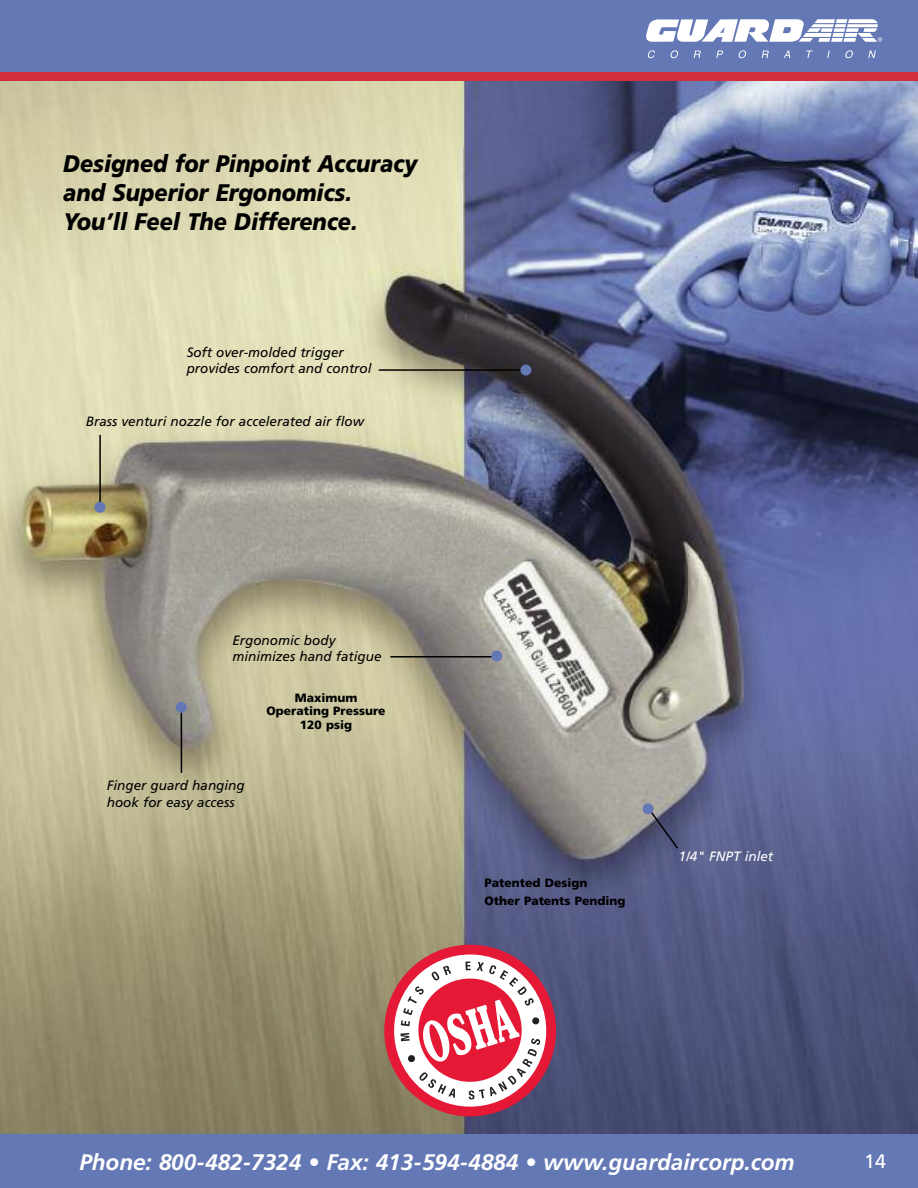
<style>
.page{position:relative;width:918px;height:1188px;background:#fff}
.page>*{position:absolute;margin:0;border:0;box-sizing:border-box;transform-origin:0 0}
.t1{font:italic 900 24px/28.7px "Frutiger";color:#000;scale:.9 1}
.t2{font:italic 700 22.5px "Frutiger";color:#fff}
.t3{font:19.5px "Frutiger";color:#fff}
.t4{font:italic 13.5px/16.2px "Frutiger";color:#000}
.t5{font:italic 13.5px "Frutiger";color:#fff}
.t6{font:900 12px/13.5px "Frutiger";color:#000;text-align:center}
</style>
<div class="page">
<img style="left:0;top:81px;width:918px;height:1053px">
<div style="left:0;top:0;width:918px;height:81px;background:#6378b4"></div>
<img style="left:57px;top:149px;width:408px;height:141px">
<hr style="left:390px;top:656px;width:107px;height:2px;background:#000">
<div style="left:0;top:1134px;width:918px;height:54px;background:#6378b4"></div>
<hr style="left:379px;top:369px;width:145px;height:2px;background:#000">
<div style="left:520px;top:365px;width:11px;height:11px;background:#6378b4;border-radius:50%"></div>
<hr style="left:99px;top:435px;width:2px;height:75px;background:#000">
<div style="left:94px;top:502px;width:11px;height:11px;background:#6378b4;border-radius:50%"></div>
<div style="left:491px;top:651px;width:11px;height:11px;background:#6378b4;border-radius:50%"></div>
<svg style="left:642px;top:803px;width:38px;height:47px;background:#5c5e7b"></svg>
<hr style="left:181px;top:708px;width:1px;height:65px;background:#000">
<div style="left:176px;top:702px;width:11px;height:11px;background:#6378b4;border-radius:50%"></div>
<svg style="left:384px;top:945px;width:172px;height:171px"></svg>
<svg style="left:648px;top:50px;width:7px;height:8px"></svg>
<svg style="left:670px;top:50px;width:8px;height:8px"></svg>
<svg style="left:694px;top:51px;width:7px;height:7px"></svg>
<svg style="left:716px;top:51px;width:7px;height:7px"></svg>
<svg style="left:738px;top:50px;width:8px;height:8px"></svg>
<svg style="left:762px;top:51px;width:7px;height:7px"></svg>
<svg style="left:784px;top:51px;width:6px;height:7px"></svg>
<svg style="left:806px;top:51px;width:7px;height:7px"></svg>
<svg style="left:827px;top:51px;width:3px;height:7px"></svg>
<svg style="left:845px;top:50px;width:8px;height:8px"></svg>
<svg style="left:868px;top:51px;width:8px;height:7px"></svg>
<svg style="left:646px;top:19px;width:236px;height:23px"></svg>
<div style="left:0;top:73px;width:918px;height:8px;background:#d12f3b"></div>
<h1 class="t1" style="left:63px;top:151px;width:395px">Designed for Pinpoint Accuracy and Superior Ergonomics.<br>You’ll Feel The Difference.</h1>
<p class="t4" style="left:187px;top:345px;width:186px">Soft over-molded trigger provides comfort and control</p>
<p class="t4" style="left:86px;top:415px;width:280px">Brass venturi nozzle for accelerated air flow</p>
<p class="t4" style="left:232px;top:633px;width:151px">Ergonomic body minimizes hand fatigue</p>
<p class="t4" style="left:107px;top:779px;width:139px">Finger guard hanging hook for easy access</p>
<p class="t6" style="left:267px;top:692px;width:120px">Maximum<br>Operating Pressure<br>120 psig</p>
<p class="t6" style="left:485px;top:875px;width:142px;line-height:18px;text-align:left">Patented Design<br>Other Patents Pending</p>
<p class="t5" style="left:679px;top:851px;width:96px">1/4" FNPT inlet</p>
<h2 class="t2" style="left:79px;top:1154px;width:717px">Phone: 800-482-7324 • Fax: 413-594-4884 • www.guardaircorp.com</h2>
<h3 class="t3" style="left:864px;top:1154px;width:23px">14</h3>
</div>
